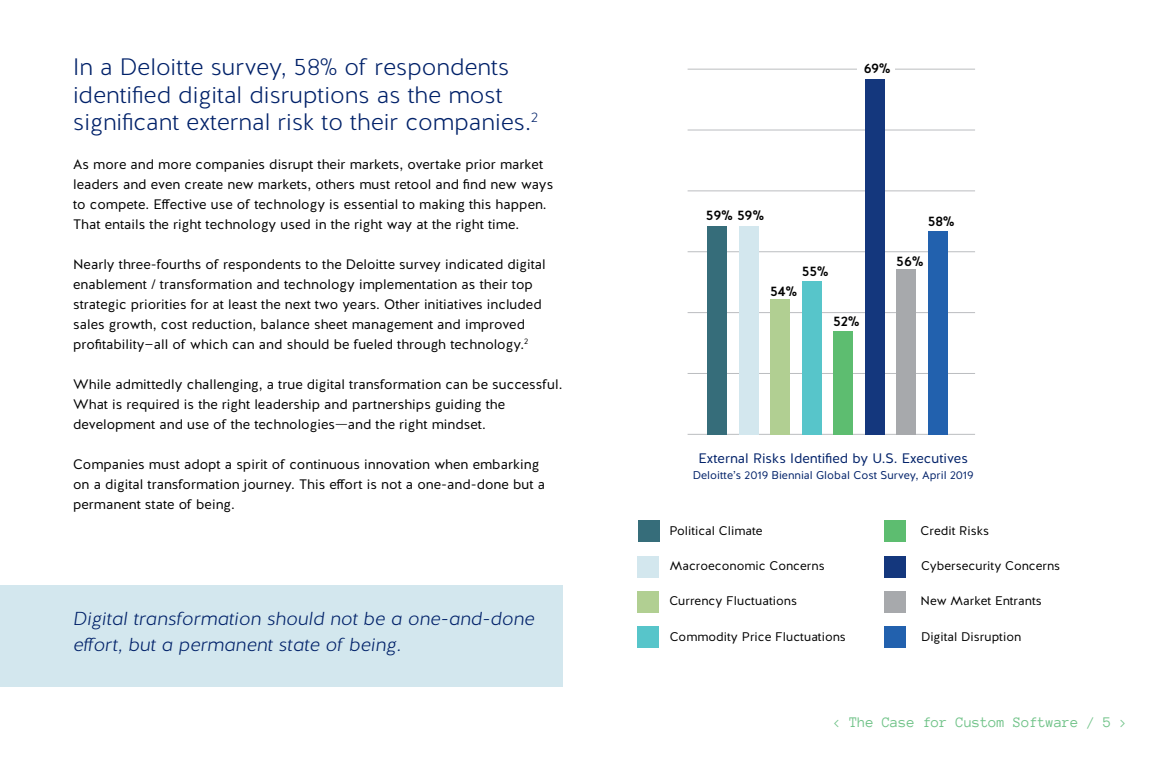
<style>
.page{position:relative;width:1170px;height:765px;background:#fff}
.page>*{position:absolute;margin:0;border:0;box-sizing:border-box;transform-origin:0 0}
.t1{font:300 23.75px/27.5px "Halis GR";color:#002169}
.t2{font:italic 300 18.75px/26.2px "Halis GR";color:#002169}
.t3{font:15px "Anonymous Pro";color:#71c389}
.t4{font:13.75px/20px "Halis GR";color:#000}
.t5{font:13.75px "Halis GR";color:#002169}
.t6{font:500 13.75px "Halis GR";color:#000}
.t7{font:12.5px "Halis GR";color:#000}
.t8{font:11.25px "Halis GR";color:#002169}
.s1{font-family:"Minion Pro"}
</style>
<div class="page">
<hr style="left:688px;top:69px;width:287px;height:1px;background:#bbbdc0">
<div style="left:857px;top:57px;width:38px;height:21px;background:#fff"></div>
<hr style="left:688px;top:434px;width:287px;height:1px;background:#bbbdc0">
<hr style="left:688px;top:130px;width:287px;height:1px;background:#bbbdc0">
<hr style="left:688px;top:191px;width:287px;height:1px;background:#bbbdc0">
<hr style="left:688px;top:251px;width:287px;height:1px;background:#bbbdc0">
<hr style="left:688px;top:312px;width:287px;height:1px;background:#bbbdc0">
<hr style="left:688px;top:373px;width:287px;height:1px;background:#bbbdc0">
<div style="left:0;top:585px;width:562px;height:101px;background:#d3e7ee"></div>
<div style="left:707px;top:227px;width:20px;height:208px;background:#366d7a"></div>
<div style="left:739px;top:227px;width:20px;height:208px;background:#d3e7ee"></div>
<div style="left:770px;top:299px;width:20px;height:136px;background:#b1cf92"></div>
<div style="left:802px;top:282px;width:20px;height:153px;background:#57c5ca"></div>
<div style="left:833px;top:332px;width:20px;height:103px;background:#5dbd70"></div>
<div style="left:865px;top:79px;width:20px;height:356px;background:#14377d"></div>
<div style="left:896px;top:269px;width:20px;height:166px;background:#a7a9ac"></div>
<div style="left:928px;top:232px;width:20px;height:203px;background:#2261ae"></div>
<div style="left:638px;top:520px;width:22px;height:22px;background:#366d7a"></div>
<div style="left:637px;top:556px;width:22px;height:22px;background:#d3e7ee"></div>
<div style="left:637px;top:591px;width:22px;height:22px;background:#b1cf92"></div>
<div style="left:637px;top:626px;width:22px;height:22px;background:#57c5ca"></div>
<div style="left:884px;top:520px;width:22px;height:22px;background:#5dbd70"></div>
<div style="left:884px;top:556px;width:22px;height:22px;background:#14377d"></div>
<div style="left:884px;top:591px;width:22px;height:22px;background:#a7a9ac"></div>
<div style="left:884px;top:626px;width:22px;height:22px;background:#2261ae"></div>
<h1 class="t1" style="left:73px;top:54px;width:467px">In a Deloitte survey, 58% of respondents identified digital disruptions as the most significant external risk to their companies.<sup>2</sup></h1>
<p class="t4" style="left:73px;top:155px;width:482px">As more and more companies disrupt their markets, overtake prior market leaders and even create new markets, others must retool and find new ways to compete. Effective use of technology is essential to making this happen.<br>That entails the right technology used in the right way at the right time.</p>
<p class="t4" style="left:73px;top:255px;width:474px">Nearly three-fourths of respondents to the Deloitte survey indicated digital enablement / transformation and technology implementation as their top strategic priorities for at least the next two years. Other initiatives included sales growth, cost reduction, balance sheet management and improved profitability—all of which can and should be fueled through technology.<sup>2</sup></p>
<p class="t4" style="left:73px;top:375px;width:491px">While admittedly challenging, a true digital transformation can be successful.<br>What is required is the right leadership and partnerships guiding the development and use of the technologies<span class="s1">—</span>and the right mindset.</p>
<p class="t4" style="left:73px;top:455px;width:473px">Companies must adopt a spirit of continuous innovation when embarking on a digital transformation journey. This effort is not a one-and-done but a permanent state of being.</p>
<h2 class="t2" style="left:73px;top:606px;width:463px">Digital transformation should not be a one-and-done effort, but a permanent state of being.</h2>
<p class="t6" style="left:864px;top:59px;width:28px">69%</p>
<p class="t6" style="left:706px;top:206px;width:60px">59% 59%</p>
<p class="t6" style="left:802px;top:262px;width:28px">55%</p>
<p class="t6" style="left:770px;top:282px;width:28px">54%</p>
<p class="t6" style="left:928px;top:212px;width:28px">58%</p>
<p class="t6" style="left:896px;top:252px;width:28px">56%</p>
<p class="t6" style="left:833px;top:313px;width:28px">52%</p>
<p class="t5" style="left:699px;top:450px;width:271px">External Risks Identified by U.S. Executives</p>
<p class="t8" style="left:693px;top:468px;width:282px">Deloitte’s 2019 Biennial Global Cost Survey, April 2019</p>
<p class="t7" style="left:669px;top:522px;width:95px">Political Climate</p>
<p class="t7" style="left:670px;top:558px;width:156px">Macroeconomic Concerns</p>
<p class="t7" style="left:669px;top:593px;width:129px">Currency Fluctuations</p>
<p class="t7" style="left:670px;top:629px;width:178px">Commodity Price Fluctuations</p>
<p class="t7" style="left:921px;top:522px;width:70px">Credit Risks</p>
<p class="t7" style="left:921px;top:558px;width:141px">Cybersecurity Concerns</p>
<p class="t7" style="left:921px;top:593px;width:123px">New Market Entrants</p>
<p class="t7" style="left:921px;top:629px;width:102px">Digital Disruption</p>
<p class="t3" style="left:833px;top:713px;width:296px">&lt; The Case for Custom Software / 5 &gt;</p>
</div>
